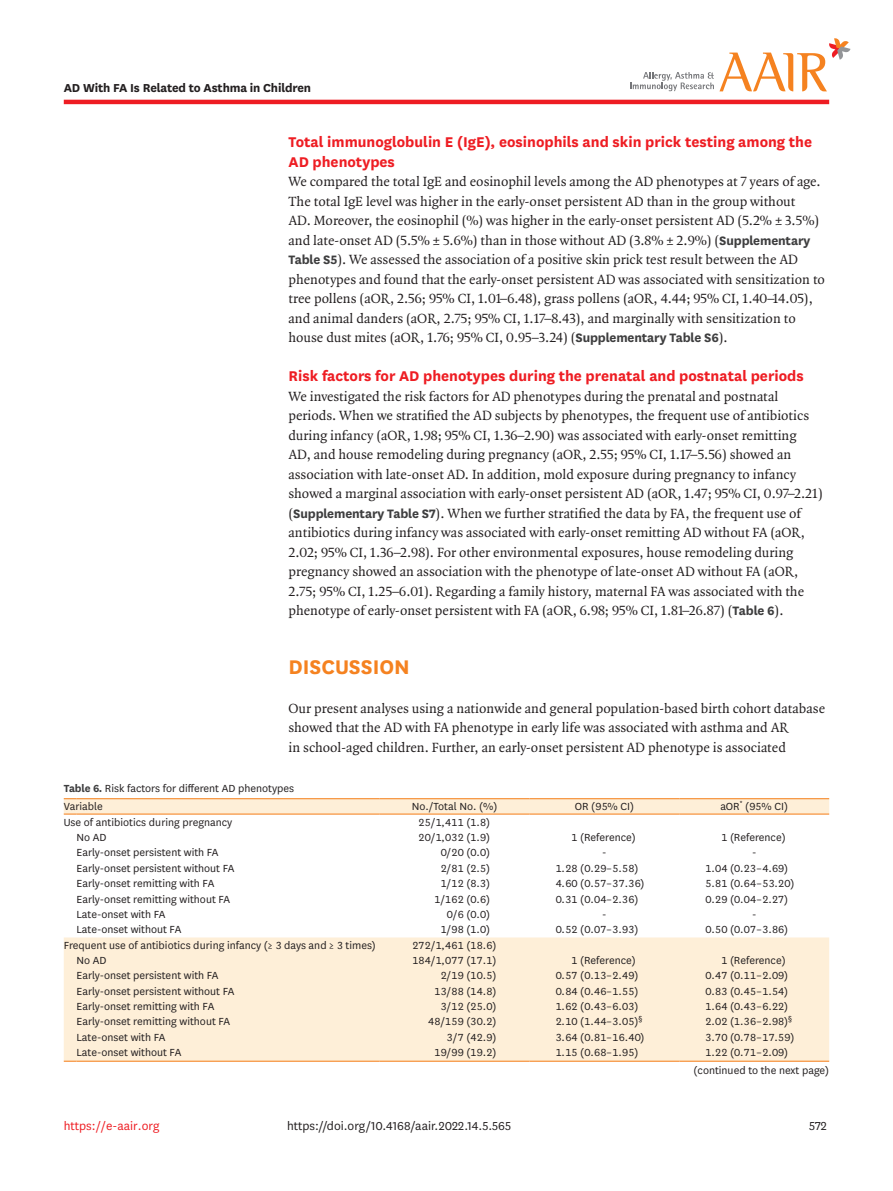
<style>
.page{position:relative;width:893px;height:1191px;background:#fff}
.page>*{position:absolute;margin:0;border:0;box-sizing:border-box;transform-origin:0 0}
.body_title1{font:700 23.1px "National";color:#f58220}
.body_title2{font:700 16.5px/19.5px "National";color:#ee1d23}
.body_p_first{font:14.25px/19.5px "Quadraat OT";color:#231f20}
.doi_running_footer{font:13.5px "National";color:#231f20}
.alt-title-type{font:700 13.5px "National";letter-spacing:-.01em;color:#231f20}
.t1{font:13.5px "National";color:#ee1d23}
.tbody_entry{font:12px "National";color:#231f20}
.thead_entry{font:12px "National";color:#231f20}
.table-wrap_caption{font:12px "National";color:#231f20}
.table-wrap-foot_p_fi{font:12px "National";color:#231f20}
.s1{font-family:"National";font-weight:700;color:#3e3e3f}
.s2{font-weight:700;color:#3e3e3f}
</style>
<div class="page">
<hr style="left:64px;top:100px;width:765px;height:4px;background:#ee1d23">
<svg style="left:630px;top:38px;width:220px;height:53px"></svg>
<svg style="left:64px;top:799px;width:765px;height:261px;fill:#feefd8"></svg>
<svg style="left:64px;top:798px;width:12px;height:1px"></svg>
<hr style="left:76px;top:798px;width:304px;height:1px;background:#f58220">
<hr style="left:380px;top:798px;width:149px;height:1px;background:#f58220">
<hr style="left:529px;top:798px;width:150px;height:1px;background:#f58220">
<hr style="left:679px;top:798px;width:150px;height:1px;background:#f58220">
<svg style="left:64px;top:813px;width:12px;height:1px"></svg>
<hr style="left:76px;top:813px;width:304px;height:1px;background:#f58220">
<hr style="left:380px;top:813px;width:149px;height:1px;background:#f58220">
<hr style="left:529px;top:813px;width:150px;height:1px;background:#f58220">
<hr style="left:679px;top:813px;width:150px;height:1px;background:#f58220">
<svg style="left:64px;top:1060px;width:12px;height:1px"></svg>
<hr style="left:76px;top:1060px;width:304px;height:1px;background:#f58220">
<hr style="left:380px;top:1060px;width:149px;height:1px;background:#f58220">
<hr style="left:529px;top:1060px;width:150px;height:1px;background:#f58220">
<hr style="left:679px;top:1060px;width:150px;height:1px;background:#f58220">
<p class="alt-title-type" style="left:64px;top:78px;width:249px">AD With FA Is Related to Asthma in Children</p>
<p class="body_title2" style="left:289px;top:131px;width:525px">Total immunoglobulin E (IgE), eosinophils and skin prick testing among the<br>AD phenotypes</p>
<p class="body_p_first" style="left:289px;top:172px;width:538px">We compared the total IgE and eosinophil levels among the AD phenotypes at 7 years of age.<br>The total IgE level was higher in the early-onset persistent AD than in the group without<br>AD. Moreover, the eosinophil (%) was higher in the early-onset persistent AD (5.2% ± 3.5%) and late-onset AD (5.5% ± 5.6%) than in those without AD (3.8% ± 2.9%) (<span class="s1">Supplementary Table S5</span>). We assessed the association of a positive skin prick test result between the AD phenotypes and found that the early-onset persistent AD was associated with sensitization to tree pollens (aOR, 2.56; 95% CI, 1.01–6.48), grass pollens (aOR, 4.44; 95% CI, 1.40–14.05), and animal danders (aOR, 2.75; 95% CI, 1.17–8.43), and marginally with sensitization to house dust mites (aOR, 1.76; 95% CI, 0.95–3.24) (<span class="s1">Supplementary Table S6</span>).</p>
<p class="body_title2" style="left:289px;top:365px;width:517px">Risk factors for AD phenotypes during the prenatal and postnatal periods</p>
<p class="body_p_first" style="left:289px;top:386px;width:536px">We investigated the risk factors for AD phenotypes during the prenatal and postnatal periods. When we stratified the AD subjects by phenotypes, the frequent use of antibiotics during infancy (aOR, 1.98; 95% CI, 1.36–2.90) was associated with early-onset remitting<br>AD, and house remodeling during pregnancy (aOR, 2.55; 95% CI, 1.17–5.56) showed an association with late-onset AD. In addition, mold exposure during pregnancy to infancy showed a marginal association with early-onset persistent AD (aOR, 1.47; 95% CI, 0.97–2.21) (<span class="s1">Supplementary Table S7</span>). When we further stratified the data by FA, the frequent use of antibiotics during infancy was associated with early-onset remitting AD without FA (aOR, 2.02; 95% CI, 1.36–2.98). For other environmental exposures, house remodeling during pregnancy showed an association with the phenotype of late-onset AD without FA (aOR, 2.75; 95% CI, 1.25–6.01). Regarding a family history, maternal FA was associated with the phenotype of early-onset persistent with FA (aOR, 6.98; 95% CI, 1.81–26.87) (<span class="s1">Table 6</span>).</p>
<p class="body_title1" style="left:289px;top:650px;width:123px">DISCUSSION</p>
<p class="body_p_first" style="left:289px;top:698px;width:538px">Our present analyses using a nationwide and general population-based birth cohort database showed that the AD with FA phenotype in early life was associated with asthma and AR<br>in school-aged children. Further, an early-onset persistent AD phenotype is associated</p>
<p class="table-wrap_caption" style="left:64px;top:780px;width:232px"><span class="s2">Table 6.</span> Risk factors for different AD phenotypes</p>
<p class="thead_entry" style="left:64px;top:798px;width:41px">Variable</p>
<p class="thead_entry" style="left:412px;top:798px;width:87px">No./Total No. (%)</p>
<p class="thead_entry" style="left:575px;top:798px;width:61px">OR (95% CI)</p>
<p class="thead_entry" style="left:720px;top:798px;width:69px">aOR<sup>*</sup> (95% CI)</p>
<p class="tbody_entry" style="left:64px;top:814px;width:170px">Use of antibiotics during pregnancy</p>
<p class="tbody_entry" style="left:418px;top:814px;width:73px">25/1,411 (1.8)</p>
<p class="tbody_entry" style="left:76px;top:829px;width:32px">No AD</p>
<p class="tbody_entry" style="left:418px;top:829px;width:73px">20/1,032 (1.9)</p>
<p class="tbody_entry" style="left:571px;top:829px;width:66px">1 (Reference)</p>
<p class="tbody_entry" style="left:721px;top:829px;width:66px">1 (Reference)</p>
<p class="tbody_entry" style="left:76px;top:845px;width:144px">Early-onset persistent with FA</p>
<p class="tbody_entry" style="left:440px;top:845px;width:51px">0/20 (0.0)</p>
<p class="tbody_entry" style="left:602px;top:845px;width:6px">-</p>
<p class="tbody_entry" style="left:752px;top:845px;width:6px">-</p>
<p class="tbody_entry" style="left:76px;top:860px;width:160px">Early-onset persistent without FA</p>
<p class="tbody_entry" style="left:440px;top:860px;width:51px">2/81 (2.5)</p>
<p class="tbody_entry" style="left:555px;top:860px;width:84px">1.28 (0.29–5.58)</p>
<p class="tbody_entry" style="left:705px;top:860px;width:84px">1.04 (0.23–4.69)</p>
<p class="tbody_entry" style="left:76px;top:875px;width:139px">Early-onset remitting with FA</p>
<p class="tbody_entry" style="left:440px;top:875px;width:51px">1/12 (8.3)</p>
<p class="tbody_entry" style="left:555px;top:875px;width:91px">4.60 (0.57–37.36)</p>
<p class="tbody_entry" style="left:705px;top:875px;width:91px">5.81 (0.64–53.20)</p>
<p class="tbody_entry" style="left:76px;top:891px;width:155px">Early-onset remitting without FA</p>
<p class="tbody_entry" style="left:434px;top:891px;width:58px">1/162 (0.6)</p>
<p class="tbody_entry" style="left:555px;top:891px;width:84px">0.31 (0.04–2.36)</p>
<p class="tbody_entry" style="left:705px;top:891px;width:84px">0.29 (0.04–2.27)</p>
<p class="tbody_entry" style="left:76px;top:906px;width:90px">Late-onset with FA</p>
<p class="tbody_entry" style="left:447px;top:906px;width:45px">0/6 (0.0)</p>
<p class="tbody_entry" style="left:602px;top:906px;width:6px">-</p>
<p class="tbody_entry" style="left:752px;top:906px;width:6px">-</p>
<p class="tbody_entry" style="left:76px;top:921px;width:106px">Late-onset without FA</p>
<p class="tbody_entry" style="left:440px;top:921px;width:51px">1/98 (1.0)</p>
<p class="tbody_entry" style="left:555px;top:921px;width:84px">0.52 (0.07–3.93)</p>
<p class="tbody_entry" style="left:705px;top:921px;width:84px">0.50 (0.07–3.86)</p>
<p class="tbody_entry" style="left:64px;top:937px;width:314px">Frequent use of antibiotics during infancy (≥ 3 days and ≥ 3 times)</p>
<p class="tbody_entry" style="left:412px;top:937px;width:86px">272/1,461 (18.6)</p>
<p class="tbody_entry" style="left:76px;top:952px;width:32px">No AD</p>
<p class="tbody_entry" style="left:412px;top:952px;width:86px">184/1,077 (17.1)</p>
<p class="tbody_entry" style="left:571px;top:952px;width:66px">1 (Reference)</p>
<p class="tbody_entry" style="left:721px;top:952px;width:66px">1 (Reference)</p>
<p class="tbody_entry" style="left:76px;top:967px;width:144px">Early-onset persistent with FA</p>
<p class="tbody_entry" style="left:440px;top:967px;width:58px">2/19 (10.5)</p>
<p class="tbody_entry" style="left:555px;top:967px;width:84px">0.57 (0.13–2.49)</p>
<p class="tbody_entry" style="left:705px;top:967px;width:84px">0.47 (0.11–2.09)</p>
<p class="tbody_entry" style="left:76px;top:983px;width:160px">Early-onset persistent without FA</p>
<p class="tbody_entry" style="left:434px;top:983px;width:64px">13/88 (14.8)</p>
<p class="tbody_entry" style="left:555px;top:983px;width:84px">0.84 (0.46–1.55)</p>
<p class="tbody_entry" style="left:705px;top:983px;width:84px">0.83 (0.45–1.54)</p>
<p class="tbody_entry" style="left:76px;top:998px;width:139px">Early-onset remitting with FA</p>
<p class="tbody_entry" style="left:440px;top:998px;width:58px">3/12 (25.0)</p>
<p class="tbody_entry" style="left:555px;top:998px;width:84px">1.62 (0.43–6.03)</p>
<p class="tbody_entry" style="left:705px;top:998px;width:84px">1.64 (0.43–6.22)</p>
<p class="tbody_entry" style="left:76px;top:1014px;width:155px">Early-onset remitting without FA</p>
<p class="tbody_entry" style="left:428px;top:1014px;width:70px">48/159 (30.2)</p>
<p class="tbody_entry" style="left:555px;top:1014px;width:88px">2.10 (1.44–3.05)<sup>§</sup></p>
<p class="tbody_entry" style="left:705px;top:1014px;width:88px">2.02 (1.36–2.98)<sup>§</sup></p>
<p class="tbody_entry" style="left:76px;top:1029px;width:90px">Late-onset with FA</p>
<p class="tbody_entry" style="left:447px;top:1029px;width:51px">3/7 (42.9)</p>
<p class="tbody_entry" style="left:555px;top:1029px;width:91px">3.64 (0.81–16.40)</p>
<p class="tbody_entry" style="left:705px;top:1029px;width:91px">3.70 (0.78–17.59)</p>
<p class="tbody_entry" style="left:76px;top:1044px;width:106px">Late-onset without FA</p>
<p class="tbody_entry" style="left:434px;top:1044px;width:64px">19/99 (19.2)</p>
<p class="tbody_entry" style="left:555px;top:1044px;width:84px">1.15 (0.68–1.95)</p>
<p class="tbody_entry" style="left:705px;top:1044px;width:84px">1.22 (0.71–2.09)</p>
<p class="table-wrap-foot_p_fi" style="left:694px;top:1063px;width:137px">(continued to the next page)</p>
<p class="t1" style="left:64px;top:1116px;width:97px">https://e-aair.org</p>
<p class="doi_running_footer" style="left:809px;top:1116px;width:19px">572</p>
<p class="doi_running_footer" style="left:287px;top:1116px;width:226px">https://doi.org/10.4168/aair.2022.14.5.565</p>
</div>
